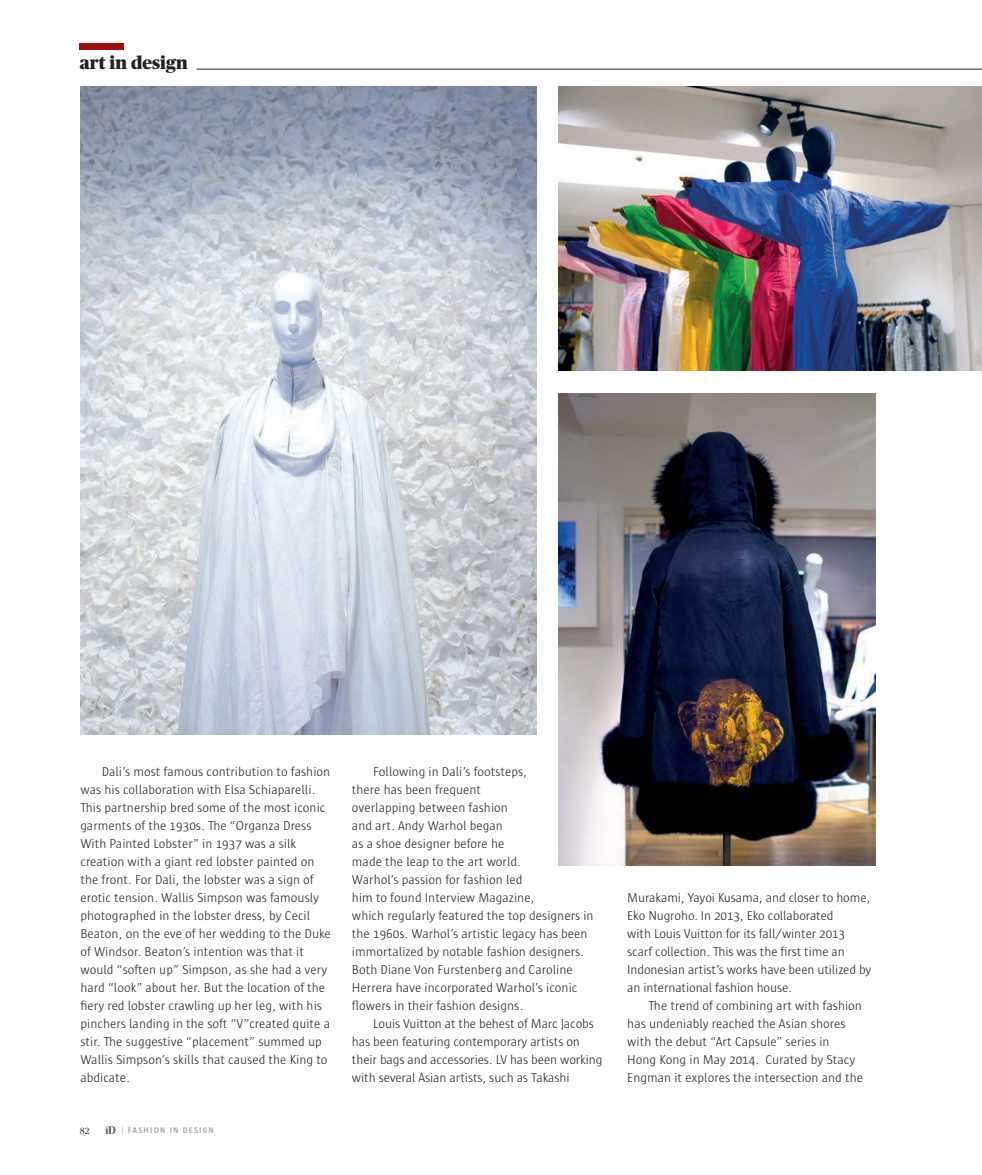
<style>
.page{position:relative;width:982px;height:1175px;background:#fff}
.page>*{position:absolute;margin:0;border:0;box-sizing:border-box;transform-origin:0 0}
.t1{font:900 18px "Publico Headline";color:#231f20}
.t2{font:300 13.2px/18px "Sun";color:#231f20}
.t3{font:500 9px "Publico Headline";color:#57585a}
.t4{font:700 8.25px "Sun";letter-spacing:.14em;color:#a8a9ad}
.s1{font-weight:300}
</style>
<div class="page">
<svg style="left:105px;top:1126px;width:11px;height:7px"></svg>
<div style="left:80px;top:44px;width:44px;height:6px;background:#a10e0f"></div>
<hr style="left:197px;top:69px;width:785px;height:1px;background:#231f20">
<img style="left:80px;top:87px;width:456px;height:647px">
<img style="left:559px;top:393px;width:317px;height:472px">
<img style="left:559px;top:87px;width:422px;height:283px">
<p class="t1" style="left:80px;top:50px;width:109px">art in design</p>
<p class="t2" style="left:80px;top:762px;width:252px;text-indent:21px">Dali’s most famous contribution to fashion was his collaboration with Elsa Schiaparelli.<br>This partnership bred some of the most iconic garments of the 1930s. The “Organza Dress With Painted Lobster” in 1937 was a silk creation with a giant red lobster painted on the front. For Dali, the lobster was a sign of erotic tension. Wallis Simpson was famously photographed in the lobster dress, by Cecil Beaton, on the eve of her wedding to the Duke of Windsor. Beaton’s intention was that it would “soften up” Simpson, as she had a very hard “look” about her. But the location of the fiery red lobster crawling up her leg, with his pinchers landing in the soft “V”created quite a stir. The suggestive “placement” summed up Wallis Simpson’s skills that caused the King to abdicate.</p>
<p class="t2" style="left:352px;top:762px;width:243px;text-indent:21px">Following in Dali’s footsteps,<br>there has been frequent<br>overlapping between fashion<br>and art. Andy Warhol began<br>as a shoe designer before he<br>made the leap to the art world.<br>Warhol’s passion for fashion led<br>him to found Interview Magazine,<br>which regularly featured the top designers in the 1960s. Warhol’s artistic legacy has been immortalized by notable fashion designers.<br>Both Diane Von Furstenberg and Caroline Herrera have incorporated Warhol’s iconic flowers in their fashion designs.</p>
<p class="t2" style="left:352px;top:1014px;width:252px;text-indent:21px">Louis Vuitton at the behest of Marc Jacobs has been featuring contemporary artists on their bags and accessories. LV has been working with several Asian artists, such as Takashi</p>
<p class="t3" style="left:80px;top:1124px;width:11px">82</p>
<p class="t4" style="left:121px;top:1125px;width:94px"><span class="s1">|</span> FASHION IN DESIGN</p>
<p class="t2" style="left:627px;top:888px;width:246px">Murakami, Yayoi Kusama, and closer to home, Eko Nugroho. In 2013, Eko collaborated<br>with Louis Vuitton for its fall/winter 2013 scarf collection. This was the first time an Indonesian artist’s works have been utilized by an international fashion house.</p>
<p class="t2" style="left:627px;top:996px;width:237px;text-indent:21px">The trend of combining art with fashion has undeniably reached the Asian shores with the debut “Art Capsule” series in<br>Hong Kong in May 2014. Curated by Stacy Engman it explores the intersection and the</p>
</div>
